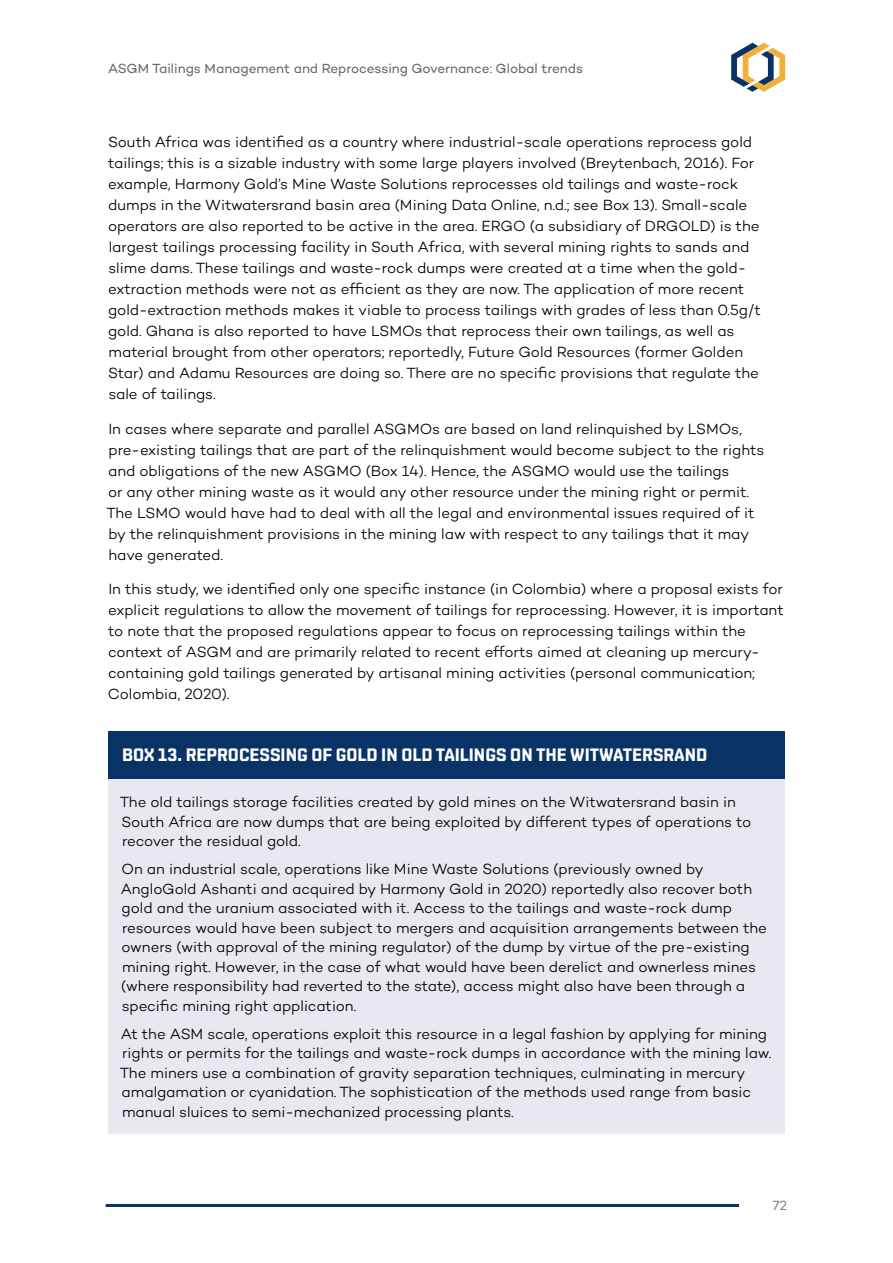
<style>
.page{position:relative;width:893px;height:1263px;background:#fff}
.page>*{position:absolute;margin:0;border:0;box-sizing:border-box;transform-origin:0 0}
.t1{font:700 18px "Shentox";color:#fff}
.t2{font:300 15px/21px "Campton";letter-spacing:-.005em;color:#000}
.t3{font:13.5px "Campton";letter-spacing:-.005em;color:#696c6d}
.t4{font:300 13.5px "Campton";color:#696c6d}
</style>
<div class="page">
<svg style="left:731px;top:43px;width:54px;height:49px"></svg>
<hr style="left:106px;top:1204px;width:633px;height:3px;background:#093266">
<div style="left:108px;top:731px;width:677px;height:47px;background:#093266"></div>
<div style="left:108px;top:779px;width:677px;height:84px;background:#e8e9f0"></div>
<div style="left:108px;top:846px;width:677px;height:182px;background:#e8e9f0"></div>
<div style="left:108px;top:1011px;width:677px;height:123px;background:#e8e9f0"></div>
<p class="t3" style="left:108px;top:60px;width:476px">ASGM Tailings Management and Reprocessing Governance: Global trends</p>
<p class="t2" style="left:108px;top:131px;width:654px">South Africa was identified as a country where industrial-scale operations reprocess gold tailings; this is a sizable industry with some large players involved (Breytenbach, 2016). For example, Harmony Gold’s Mine Waste Solutions reprocesses old tailings and waste-rock dumps in the Witwatersrand basin area (Mining Data Online, n.d.; see Box 13). Small-scale operators are also reported to be active in the area. ERGO (a subsidiary of DRGOLD) is the largest tailings processing facility in South Africa, with several mining rights to sands and slime dams. These tailings and waste-rock dumps were created at a time when the gold&shy;extraction methods were not as efficient as they are now. The application of more recent gold-extraction methods makes it viable to process tailings with grades of less than 0.5g/t gold. Ghana is also reported to have LSMOs that reprocess their own tailings, as well as material brought from other operators; reportedly, Future Gold Resources (former Golden Star) and Adamu Resources are doing so. There are no specific provisions that regulate the sale of tailings.</p>
<p class="t2" style="left:106px;top:418px;width:659px">In cases where separate and parallel ASGMOs are based on land relinquished by LSMOs, pre-existing tailings that are part of the relinquishment would become subject to the rights and obligations of the new ASGMO (Box 14). Hence, the ASGMO would use the tailings<br>or any other mining waste as it would any other resource under the mining right or permit.<br>The LSMO would have had to deal with all the legal and environmental issues required of it by the relinquishment provisions in the mining law with respect to any tailings that it may have generated.</p>
<p class="t2" style="left:108px;top:578px;width:677px">In this study, we identified only one specific instance (in Colombia) where a proposal exists for explicit regulations to allow the movement of tailings for reprocessing. However, it is important to note that the proposed regulations appear to focus on reprocessing tailings within the context of ASGM and are primarily related to recent efforts aimed at cleaning up mercury&shy;containing gold tailings generated by artisanal mining activities (personal communication; Colombia, 2020).</p>
<p class="t1" style="left:122px;top:744px;width:587px">BOX 13. REPROCESSING OF GOLD IN OLD TAILINGS ON THE WITWATERSRAND</p>
<p class="t2" style="left:120px;top:792px;width:633px;line-height:19.5px">The old tailings storage facilities created by gold mines on the Witwatersrand basin in<br>South Africa are now dumps that are being exploited by different types of operations to recover the residual gold.</p>
<p class="t2" style="left:121px;top:859px;width:648px;line-height:19.5px">On an industrial scale, operations like Mine Waste Solutions (previously owned by AngloGold Ashanti and acquired by Harmony Gold in 2020) reportedly also recover both gold and the uranium associated with it. Access to the tailings and waste-rock dump resources would have been subject to mergers and acquisition arrangements between the owners (with approval of the mining regulator) of the dump by virtue of the pre-existing mining right. However, in the case of what would have been derelict and ownerless mines (where responsibility had reverted to the state), access might also have been through a specific mining right application.</p>
<p class="t2" style="left:120px;top:1024px;width:653px;line-height:19.5px">At the ASM scale, operations exploit this resource in a legal fashion by applying for mining rights or permits for the tailings and waste-rock dumps in accordance with the mining law.<br>The miners use a combination of gravity separation techniques, culminating in mercury amalgamation or cyanidation. The sophistication of the methods used range from basic manual sluices to semi-mechanized processing plants.</p>
<p class="t4" style="left:773px;top:1197px;width:16px">72</p>
</div>
